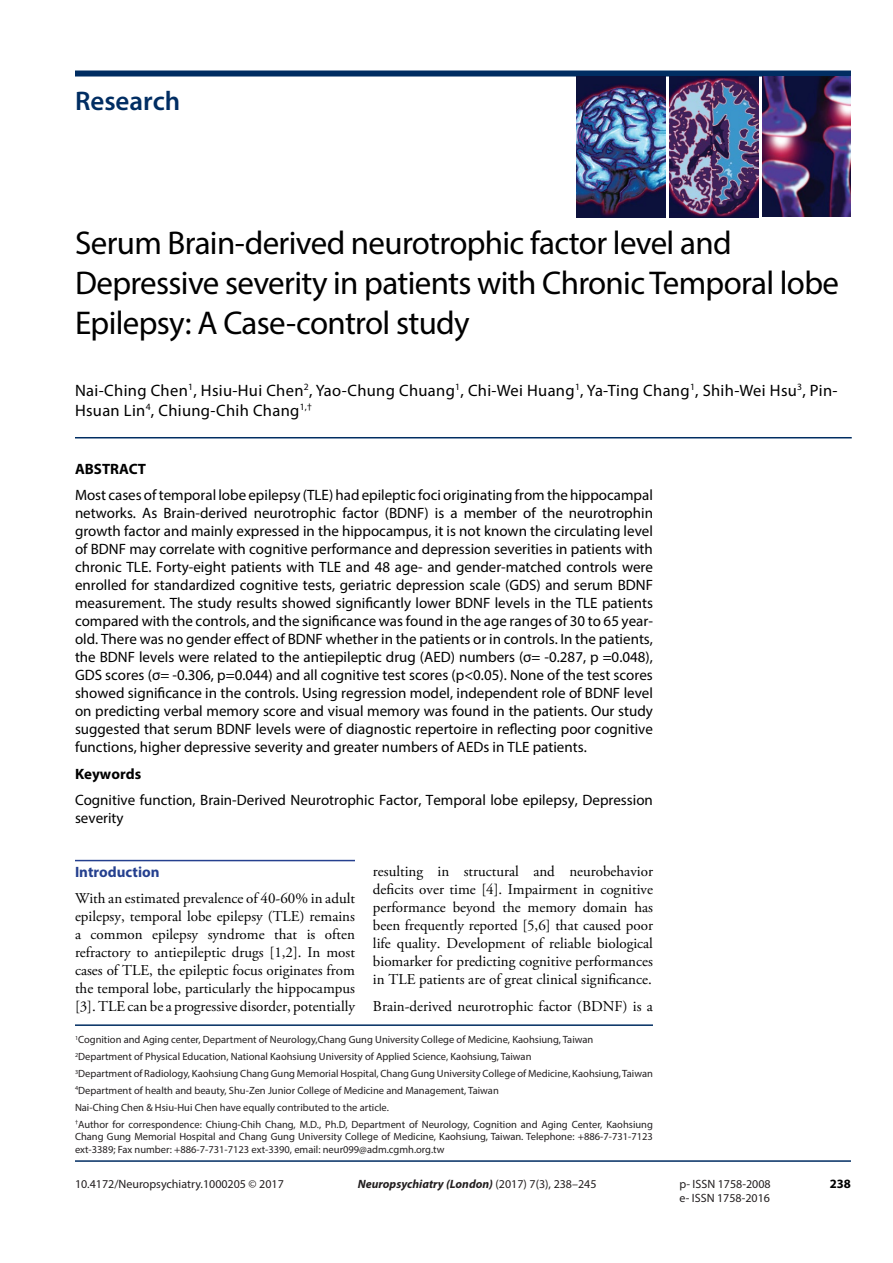
<style>
.page{position:relative;width:893px;height:1263px;background:#fff}
.page>*{position:absolute;margin:0;border:0;box-sizing:border-box;transform-origin:0 0}
.t1{font:33px/39.6px "Myriad Pro";letter-spacing:-.02em;color:#000}
.t2{font:600 27px "Myriad Pro";color:#002d62}
.t3{font:16.5px/19.8px "Myriad Pro";letter-spacing:.02em;color:#000}
.t4{font:15px/18px "Myriad Pro";color:#000;text-align:justify}
.t5{font:15px/18px "Adobe Garamond Pro";color:#000;text-align:justify}
.t6{font:700 15px "Myriad Pro";color:#000}
.t7{font:700 15px "Myriad Pro";color:#25408f}
.t8{font:700 12.75px "Myriad Pro";color:#000}
.t9{font:12px/14.4px "Myriad Pro";color:#231f20}
.t10{font:italic 700 12px "Myriad Pro";color:#231f20}
.t11{font:10.5px/16.8px "Myriad Pro";color:#231f20}
.s1{font-weight:400;font-style:normal}
</style>
<div class="page">
<div style="left:75px;top:71px;width:776px;height:6px;background:#002d62"></div>
<img style="left:576px;top:77px;width:89px;height:141px">
<img style="left:669px;top:77px;width:89px;height:140px">
<img style="left:763px;top:77px;width:88px;height:140px">
<hr style="left:75px;top:1160px;width:776px;height:2px;background:#002d62">
<hr style="left:75px;top:1024px;width:578px;height:2px;background:#002d62">
<hr style="left:75px;top:437px;width:777px;height:1px;background:#002d62">
<hr style="left:75px;top:860px;width:280px;height:1px;background:#25408f">
<h2 class="t2" style="left:75px;top:84px;width:107px">Research</h2>
<h1 class="t1" style="left:75px;top:223px;width:766px">Serum Brain-derived neurotrophic factor level and<br>Depressive severity in patients with Chronic Temporal lobe<br>Epilepsy: A Case-control study</h1>
<p class="t3" style="left:75px;top:380px;width:764px">Nai-Ching Chen<sup>1</sup>, Hsiu-Hui Chen<sup>2</sup>, Yao-Chung Chuang<sup>1</sup>, Chi-Wei Huang<sup>1</sup>, Ya-Ting Chang<sup>1</sup>, Shih-Wei Hsu<sup>3</sup>, Pin-<br>Hsuan Lin<sup>4</sup>, Chiung-Chih Chang<sup>1,†</sup></p>
<p class="t6" style="left:75px;top:459px;width:73px">ABSTRACT</p>
<p class="t4" style="left:75px;top:486px;width:579px">Most cases of temporal lobe epilepsy (TLE) had epileptic foci originating from the hippocampal networks. As Brain-derived neurotrophic factor (BDNF) is a member of the neurotrophin growth factor and mainly expressed in the hippocampus, it is not known the circulating level of BDNF may correlate with cognitive performance and depression severities in patients with chronic TLE. Forty-eight patients with TLE and 48 age- and gender-matched controls were enrolled for standardized cognitive tests, geriatric depression scale (GDS) and serum BDNF measurement. The study results showed significantly lower BDNF levels in the TLE patients compared with the controls, and the significance was found in the age ranges of 30 to 65 year&shy;old. There was no gender effect of BDNF whether in the patients or in controls. In the patients, the BDNF levels were related to the antiepileptic drug (AED) numbers (σ= -0.287, p =0.048), GDS scores (σ= -0.306, p=0.044) and all cognitive test scores (p&lt;0.05). None of the test scores showed significance in the controls. Using regression model, independent role of BDNF level on predicting verbal memory score and visual memory was found in the patients. Our study suggested that serum BDNF levels were of diagnostic repertoire in reflecting poor cognitive functions, higher depressive severity and greater numbers of AEDs in TLE patients.</p>
<p class="t6" style="left:75px;top:764px;width:68px">Keywords</p>
<p class="t4" style="left:75px;top:791px;width:579px">Cognitive function, Brain-Derived Neurotrophic Factor, Temporal lobe epilepsy, Depression severity</p>
<p class="t7" style="left:75px;top:862px;width:86px">Introduction</p>
<p class="t5" style="left:75px;top:890px;width:281px">With an estimated prevalence of 40-60% in adult epilepsy, temporal lobe epilepsy (TLE) remains a common epilepsy syndrome that is often refractory to antiepileptic drugs [1,2]. In most cases of TLE, the epileptic focus originates from the temporal lobe, particularly the hippocampus [3]. TLE can be a progressive disorder, potentially</p>
<p class="t5" style="left:373px;top:863px;width:281px">resulting in structural and neurobehavior deficits over time [4]. Impairment in cognitive performance beyond the memory domain has been frequently reported [5,6] that caused poor life quality. Development of reliable biological biomarker for predicting cognitive performances in TLE patients are of great clinical significance.</p>
<p class="t5" style="left:373px;top:998px;width:281px">Brain-derived neurotrophic factor (BDNF) is a</p>
<p class="t11" style="left:75px;top:1031px;width:579px"><sup>1</sup>Cognition and Aging center, Department of Neurology,Chang Gung University College of Medicine, Kaohsiung, Taiwan<br><sup>2</sup>Department of Physical Education, National Kaohsiung University of Applied Science, Kaohsiung, Taiwan<br><sup>3</sup>Department of Radiology, Kaohsiung Chang Gung Memorial Hospital, Chang Gung University College of Medicine, Kaohsiung, Taiwan <sup>4</sup>Department of health and beauty, Shu-Zen Junior College of Medicine and Management, Taiwan<br>Nai-Ching Chen &amp; Hsiu-Hui Chen have equally contributed to the article.<br><sup>†</sup>Author for correspondence: Chiung-Chih Chang, M.D., Ph.D, Department of Neurology, Cognition and Aging Center, Kaohsiung</p>
<p class="t11" style="left:75px;top:1130px;width:579px;line-height:12.6px">Chang Gung Memorial Hospital and Chang Gung University College of Medicine, Kaohsiung, Taiwan. Telephone: +886-7-731-7123 ext-3389; Fax number: +886-7-731-7123 ext-3390, email: neur099@adm.cgmh.org.tw</p>
<p class="t9" style="left:75px;top:1176px;width:210px">10.4172/Neuropsychiatry.1000205 © 2017</p>
<p class="t9" style="left:679px;top:1176px;width:93px">p- ISSN 1758-2008 e- ISSN 1758-2016</p>
<p class="t10" style="left:358px;top:1176px;width:240px">Neuropsychiatry (London) <span class="s1">(2017) 7(3), 238–245</span></p>
<p class="t8" style="left:830px;top:1176px;width:23px">238</p>
</div>
